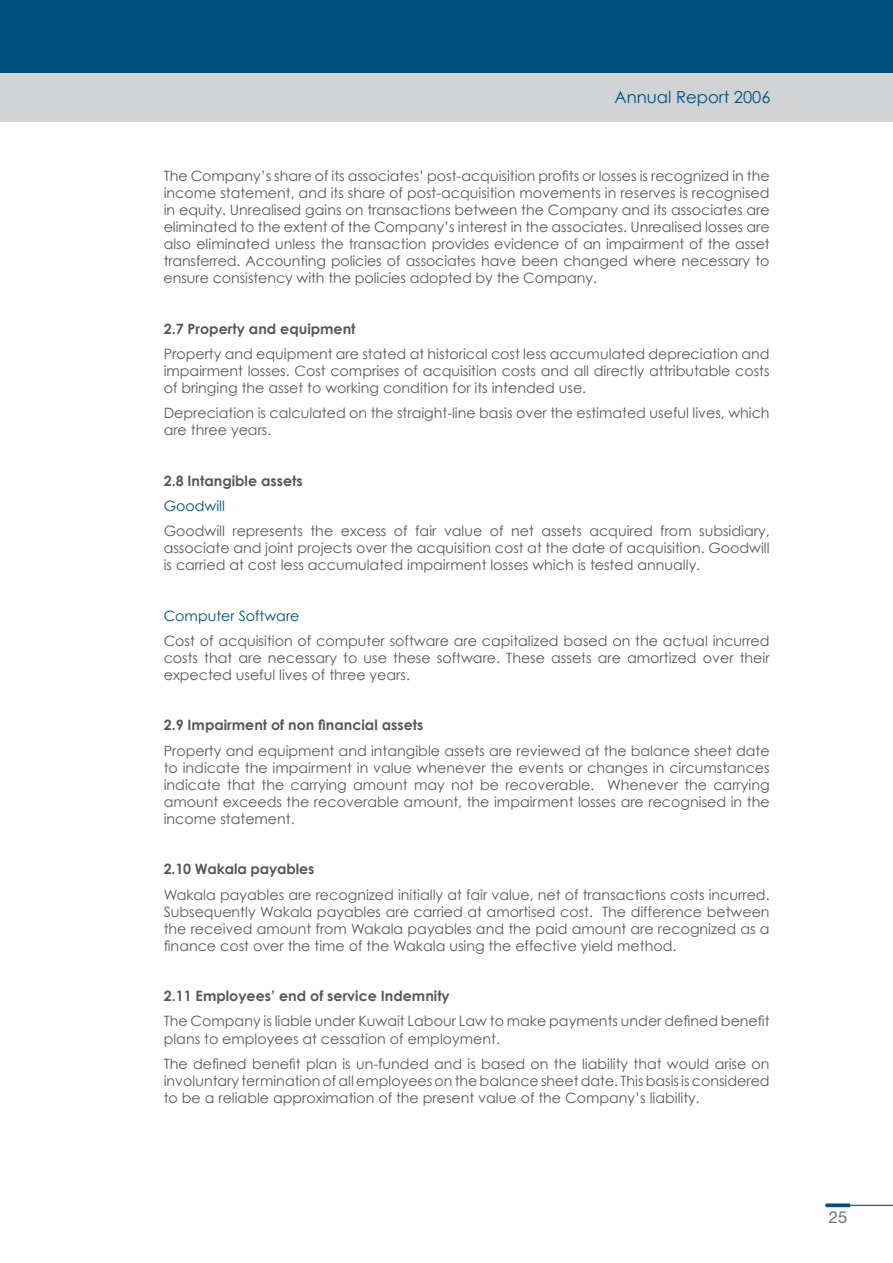
<style>
.page{position:relative;width:893px;height:1263px;background:#fff}
.page>*{position:absolute;margin:0;border:0;box-sizing:border-box;transform-origin:0 0}
.t1{font:16.5px "Century Gothic";color:#00507d}
.t2{font:16.5px "Helvetica Neue East A";color:#6d6f71}
.t3{font:14.25px/17.1px "Century Gothic";color:#58595b;text-align:justify}
.t4{font:700 14.25px "Century Gothic";color:#58595b}
.t5{font:14.25px "Century Gothic";color:#00507d}
</style>
<div class="page">
<div style="left:0;top:59px;width:893px;height:63px;background:#d1d3d4"></div>
<div style="left:0;top:0;width:893px;height:72px;background:#00507d"></div>
<hr style="left:826px;top:1205px;width:67px;height:1px;background:#00507d">
<svg style="left:826px;top:1203px;width:24px;height:4px"></svg>
<p class="t1" style="left:614px;top:87px;width:158px">Annual Report 2006</p>
<p class="t3" style="left:164px;top:167px;width:607px">The Company’s share of its associates’ post-acquisition profits or losses is recognized in the income statement, and its share of post-acquisition movements in reserves is recognised in equity. Unrealised gains on transactions between the Company and its associates are eliminated to the extent of the Company’s interest in the associates. Unrealised losses are also eliminated unless the transaction provides evidence of an impairment of the asset transferred. Accounting policies of associates have been changed where necessary to ensure consistency with the policies adopted by the Company.</p>
<p class="t4" style="left:164px;top:320px;width:193px">2.7 Property and equipment</p>
<p class="t3" style="left:164px;top:345px;width:607px">Property and equipment are stated at historical cost less accumulated depreciation and impairment losses. Cost comprises of acquisition costs and all directly attributable costs of bringing the asset to working condition for its intended use.</p>
<p class="t3" style="left:164px;top:404px;width:607px">Depreciation is calculated on the straight-line basis over the estimated useful lives, which are three years.</p>
<p class="t4" style="left:164px;top:472px;width:141px">2.8 Intangible assets</p>
<p class="t5" style="left:164px;top:497px;width:63px">Goodwill</p>
<p class="t3" style="left:164px;top:522px;width:607px">Goodwill represents the excess of fair value of net assets acquired from subsidiary, associate and joint projects over the acquisition cost at the date of acquisition. Goodwill is carried at cost less accumulated impairment losses which is tested annually.</p>
<p class="t5" style="left:164px;top:607px;width:137px">Computer Software</p>
<p class="t3" style="left:164px;top:632px;width:607px">Cost of acquisition of computer software are capitalized based on the actual incurred costs that are necessary to use these software. These assets are amortized over their expected useful lives of three years.</p>
<p class="t4" style="left:164px;top:716px;width:261px">2.9 Impairment of non financial assets</p>
<p class="t3" style="left:164px;top:742px;width:607px">Property and equipment and intangible assets are reviewed at the balance sheet date to indicate the impairment in value whenever the events or changes in circumstances indicate that the carrying amount may not be recoverable. Whenever the carrying amount exceeds the recoverable amount, the impairment losses are recognised in the income statement.</p>
<p class="t4" style="left:164px;top:860px;width:152px">2.10 Wakala payables</p>
<p class="t3" style="left:164px;top:886px;width:607px">Wakala payables are recognized initially at fair value, net of transactions costs incurred.<br>Subsequently Wakala payables are carried at amortised cost. The difference between the received amount from Wakala payables and the paid amount are recognized as a finance cost over the time of the Wakala using the effective yield method.</p>
<p class="t4" style="left:164px;top:987px;width:288px">2.11 Employees’ end of service Indemnity</p>
<p class="t3" style="left:164px;top:1012px;width:607px">The Company is liable under Kuwait Labour Law to make payments under defined benefit plans to employees at cessation of employment.</p>
<p class="t3" style="left:164px;top:1055px;width:607px">The defined benefit plan is un-funded and is based on the liability that would arise on involuntary terminationofallemployeesonthebalancesheetdate. Thisbasisisconsidered to be a reliable approximation of the present value of the Company’s liability.</p>
<p class="t2" style="left:829px;top:1207px;width:10px">25</p>
</div>
